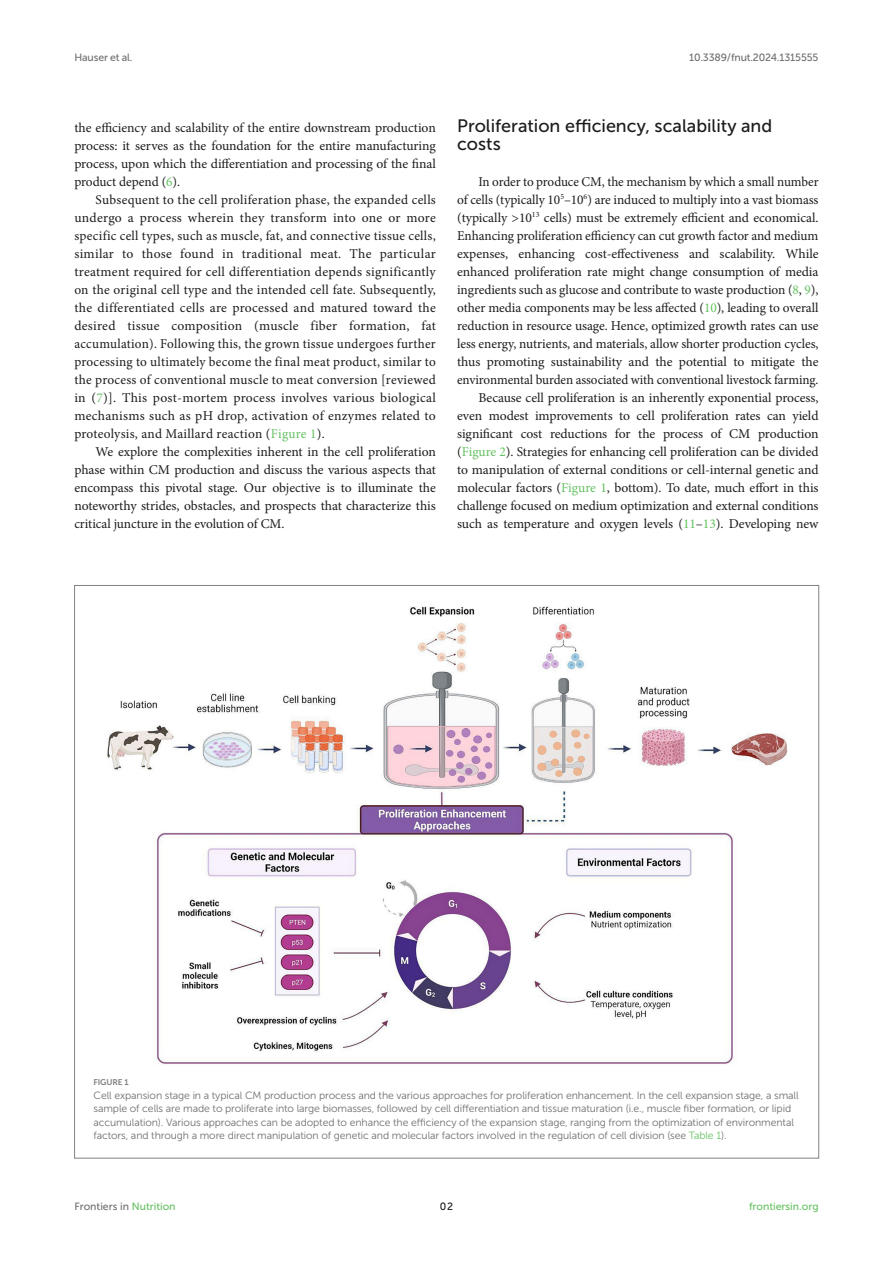
<style>
.page{position:relative;width:893px;height:1263px;background:#fff}
.page>*{position:absolute;margin:0;border:0;box-sizing:border-box;transform-origin:0 0}
.HEAD_2{font:18px/18px "Museo Sans 500";color:#1b1c1b}
.TEXT{font:13.5px/18px "Minion Pro";letter-spacing:-.005em;color:#1b1c1b;text-align:justify}
.TEXT_FLUSH{font:13.5px/18px "Minion Pro";letter-spacing:-.005em;color:#1b1c1b;text-align:justify}
.FIG_LEG{font:10.5px/13.5px "Museo Sans 300";letter-spacing:-.01em;color:#706f70}
.t1{font:10.5px "Museo Sans 500";letter-spacing:-.015em;color:#706f70}
.t2{font:10.5px "Museo Sans 500";color:#65c161}
.t3{font:10.5px "Museo Sans 500";color:#1b1c1b}
.FIG_HD{font:8.25px "Museo Sans 700";letter-spacing:-.01em;color:#7e7f7f}
.s1{color:#65c161}
</style>
<div class="page">
<img style="left:107px;top:606px;width:681px;height:459px">
<p class="t1" style="left:74px;top:51px;width:60px">Hauser et al.</p>
<p class="t1" style="left:689px;top:51px;width:131px">10.3389/fnut.2024.1315555</p>
<p class="TEXT" style="left:74px;top:119px;width:363px">the efficiency and scalability of the entire downstream production process: it serves as the foundation for the entire manufacturing process, upon which the differentiation and processing of the final product depend (<span class="s1">6</span>).</p>
<p class="TEXT" style="left:74px;top:191px;width:363px;text-indent:21px">Subsequent to the cell proliferation phase, the expanded cells undergo a process wherein they transform into one or more specific cell types, such as muscle, fat, and connective tissue cells, similar to those found in traditional meat. The particular treatment required for cell differentiation depends significantly on the original cell type and the intended cell fate. Subsequently, the differentiated cells are processed and matured toward the desired tissue composition (muscle fiber formation, fat accumulation). Following this, the grown tissue undergoes further processing to ultimately become the final meat product, similar to the process of conventional muscle to meat conversion [reviewed in (<span class="s1">7</span>)]. This post-mortem process involves various biological mechanisms such as pH drop, activation of enzymes related to proteolysis, and Maillard reaction (<span class="s1">Figure 1</span>).</p>
<p class="TEXT" style="left:74px;top:443px;width:363px;text-indent:21px">We explore the complexities inherent in the cell proliferation phase within CM production and discuss the various aspects that encompass this pivotal stage. Our objective is to illuminate the noteworthy strides, obstacles, and prospects that characterize this critical juncture in the evolution of CM.</p>
<p class="HEAD_2" style="left:457px;top:117px;width:317px">Proliferation efficiency, scalability and costs</p>
<p class="TEXT_FLUSH" style="left:457px;top:173px;width:363px;text-indent:21px">In order to produce CM, the mechanism by which a small number of cells (typically 10<sup>5</sup>–10<sup>6</sup>) are induced to multiply into a vast biomass (typically &gt;10<sup>13</sup> cells) must be extremely efficient and economical.<br>Enhancing proliferation efficiency can cut growth factor and medium expenses, enhancing cost-effectiveness and scalability. While enhanced proliferation rate might change consumption of media ingredients such as glucose and contribute to waste production (<span class="s1">8</span>, <span class="s1">9</span>), other media components may be less affected (<span class="s1">10</span>), leading to overall reduction in resource usage. Hence, optimized growth rates can use less energy, nutrients, and materials, allow shorter production cycles, thus promoting sustainability and the potential to mitigate the environmental burden associated with conventional livestock farming.</p>
<p class="TEXT" style="left:457px;top:389px;width:363px;text-indent:21px">Because cell proliferation is an inherently exponential process, even modest improvements to cell proliferation rates can yield significant cost reductions for the process of CM production (<span class="s1">Figure 2</span>). Strategies for enhancing cell proliferation can be divided to manipulation of external conditions or cell-internal genetic and molecular factors (<span class="s1">Figure 1</span>, bottom). To date, much effort in this challenge focused on medium optimization and external conditions such as temperature and oxygen levels (<span class="s1">11</span>–<span class="s1">13</span>). Developing new</p>
<p class="FIG_HD" style="left:94px;top:1078px;width:37px">FIGURE 1</p>
<p class="FIG_LEG" style="left:94px;top:1088px;width:707px">Cell expansion stage in a typical CM production process and the various approaches for proliferation enhancement. In the cell expansion stage, a small sample of cells are made to proliferate into large biomasses, followed by cell differentiation and tissue maturation (i.e., muscle fiber formation, or lipid accumulation). Various approaches can be adopted to enhance the efficiency of the expansion stage, ranging from the optimization of environmental factors, and through a more direct manipulation of genetic and molecular factors involved in the regulation of cell division (see <span class="s1">Table 1</span>).</p>
<p class="t1" style="left:74px;top:1200px;width:103px">Frontiers in <span class="s1">Nutrition</span></p>
<p class="t3" style="left:440px;top:1200px;width:15px">02</p>
<p class="t2" style="left:749px;top:1200px;width:71px">frontiersin.org</p>
</div>
